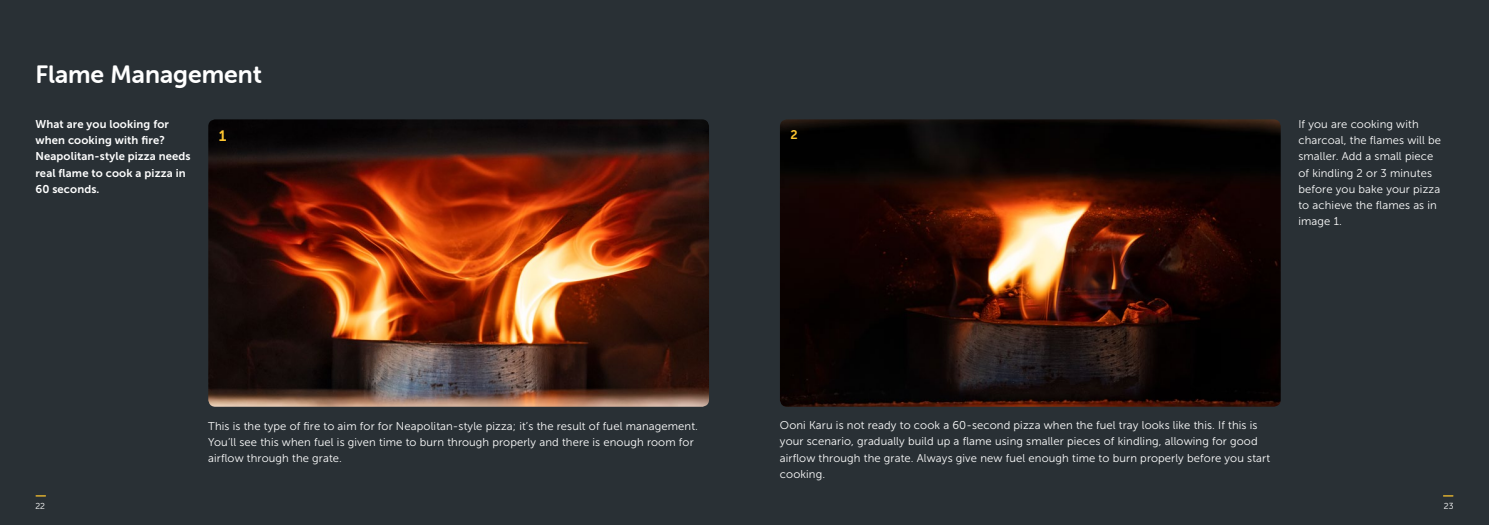
<style>
.page{position:relative;width:1489px;height:525px;background:#fff}
.page>*{position:absolute;margin:0;border:0;box-sizing:border-box;transform-origin:0 0}
.t1{font:25px "Museo Sans Rounded 700";color:#fff}
.t2{font:15px "Museo Sans 700";color:#ffc62f}
.t3{font:12.5px "Museo Sans 700";color:#ffc62f}
.t4{font:11.25px/16.2px "Museo Sans 300";letter-spacing:.01em;color:#fff}
.t5{font:11.25px/16.2px "Museo Sans 700";letter-spacing:.01em;color:#fff}
.t6{font:8.75px "Museo Sans Rounded 300";color:#fff}
</style>
<div class="page">
<div style="left:0;top:0;width:1488px;height:524px;background:#293035"></div>
<img style="left:208px;top:119px;width:501px;height:287px">
<img style="left:780px;top:119px;width:500px;height:287px">
<h1 class="t1" style="left:35px;top:60px;width:228px">Flame Management</h1>
<p class="t5" style="left:35px;top:116px;width:157px">What are you looking for when cooking with fire?<br>Neapolitan-style pizza needs real flame to cook a pizza in<br>60 seconds.</p>
<p class="t4" style="left:1298px;top:116px;width:144px">If you are cooking with charcoal, the flames will be smaller. Add a small piece of kindling 2 or 3 minutes before you bake your pizza to achieve the flames as in image 1.</p>
<h2 class="t2" style="left:219px;top:128px;width:9px">1</h2>
<p class="t3" style="left:790px;top:128px;width:9px">2</p>
<p class="t4" style="left:208px;top:417px;width:491px">This is the type of fire to aim for for Neapolitan-style pizza; it’s the result of fuel management.<br>You’ll see this when fuel is given time to burn through properly and there is enough room for airflow through the grate.</p>
<p class="t4" style="left:780px;top:417px;width:491px">Ooni Karu is not ready to cook a 60-second pizza when the fuel tray looks like this. If this is your scenario, gradually build up a flame using smaller pieces of kindling, allowing for good airflow through the grate. Always give new fuel enough time to burn properly before you start cooking.</p>
<p class="t6" style="left:35px;top:501px;width:11px">22</p>
<p class="t6" style="left:1443px;top:501px;width:11px">23</p>
</div>
